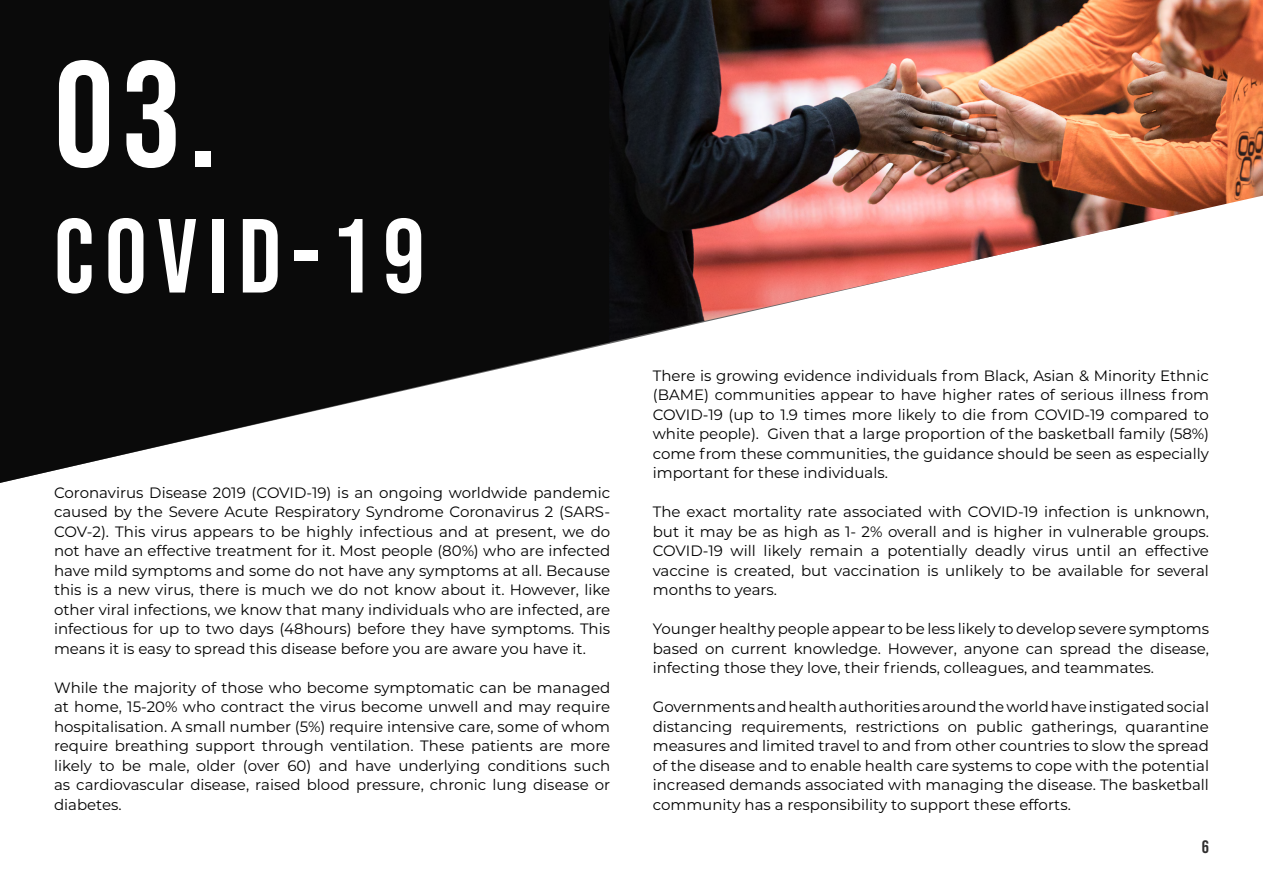
<style>
.page{position:relative;width:1263px;height:893px;background:#fff}
.page>*{position:absolute;margin:0;border:0;box-sizing:border-box;transform-origin:0 0}
.t1{font:150px "Bebas Neue";color:#fff}
.t2{font:105px "Bebas Neue";letter-spacing:.1em;color:#fff}
.t3{font:18px "Bebas Neue";color:#302f2f}
.t4{font:15px/19.5px "Montserrat";color:#000;text-align:justify}
</style>
<div class="page">
<svg style="left:0;top:0;width:610px;height:483px;background:#2d2d2d"></svg>
<img style="left:609px;top:0;width:654px;height:342px">
<h1 class="t1" style="left:54px;top:30px;width:165px">03.</h1>
<h2 class="t2" style="left:54px;top:197px;width:372px">COVID-19</h2>
<p class="t4" style="left:54px;top:482px;width:558px">Coronavirus Disease 2019 (COVID-19) is an ongoing worldwide pandemic caused by the Severe Acute Respiratory Syndrome Coronavirus 2 (SARS-COV-2). This virus appears to be highly infectious and at present, we do not have an effective treatment for it. Most people (80%) who are infected have mild symptoms and some do not have any symptoms at all. Because this is a new virus, there is much we do not know about it. However, like other viral infections, we know that many individuals who are infected, are infectious for up to two days (48hours) before they have symptoms. This means it is easy to spread this disease before you are aware you have it.</p>
<p class="t4" style="left:54px;top:677px;width:558px">While the majority of those who become symptomatic can be managed at home, 15-20% who contract the virus become unwell and may require hospitalisation. A small number (5%) require intensive care, some of whom require breathing support through ventilation. These patients are more likely to be male, older (over 60) and have underlying conditions such as cardiovascular disease, raised blood pressure, chronic lung disease or diabetes.</p>
<p class="t4" style="left:653px;top:365px;width:558px">There is growing evidence individuals from Black, Asian &amp; Minority Ethnic (BAME) communities appear to have higher rates of serious illness from COVID-19 (up to 1.9 times more likely to die from COVID-19 compared to white people). Given that a large proportion of the basketball family (58%) come from these communities, the guidance should be seen as especially important for these individuals.</p>
<p class="t4" style="left:653px;top:501px;width:558px">The exact mortality rate associated with COVID-19 infection is unknown, but it may be as high as 1- 2% overall and is higher in vulnerable groups.<br>COVID-19 will likely remain a potentially deadly virus until an effective vaccine is created, but vaccination is unlikely to be available for several months to years.</p>
<p class="t4" style="left:653px;top:618px;width:558px">Younger healthy people appear to be less likely to develop severe symptoms based on current knowledge. However, anyone can spread the disease, infecting those they love, their friends, colleagues, and teammates.</p>
<p class="t4" style="left:653px;top:696px;width:558px">Governments and health authorities around the world have instigated social distancing requirements, restrictions on public gatherings, quarantine measures and limited travel to and from other countries to slow the spread of the disease and to enable health care systems to cope with the potential increased demands associated with managing the disease. The basketball community has a responsibility to support these efforts.</p>
<p class="t3" style="left:1202px;top:836px;width:9px">6</p>
</div>
